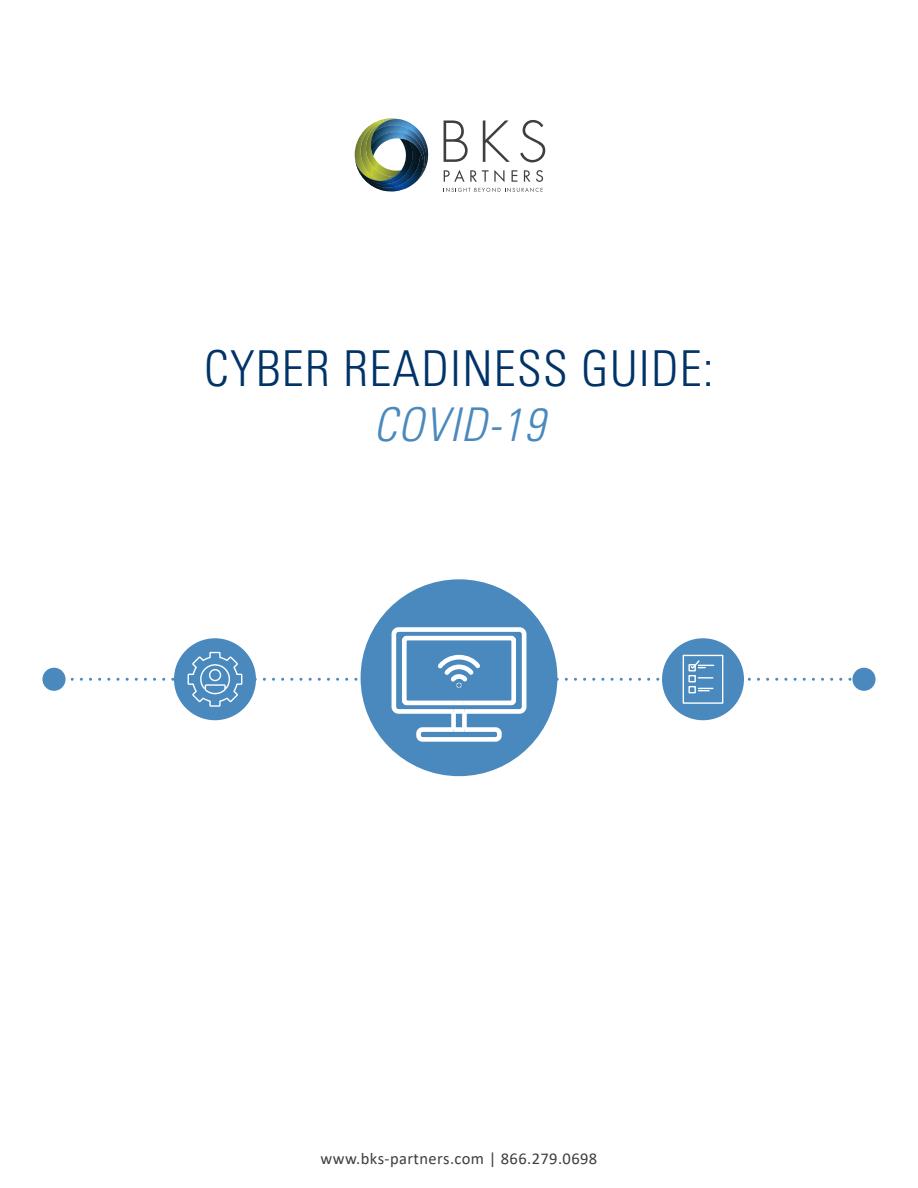
<style>
.page{position:relative;width:918px;height:1188px;background:#fff}
.page>*{position:absolute;margin:0;border:0;box-sizing:border-box;transform-origin:0 0}
.t1{font:300 condensed 49.5px "Univers LT Std";letter-spacing:.025em;color:#003367}
.t2{font:italic 300 condensed 46.5px "Univers LT Std";letter-spacing:.025em;color:#4a89be}
.t3{font:16.5px "Calibri";letter-spacing:.025em;color:#3e3e3e}
</style>
<div class="page">
<div style="left:361px;top:579px;width:196px;height:197px;background:#4a89be;border-radius:50%"></div>
<svg style="left:446px;top:188px;width:97px;height:4px"></svg>
<svg style="left:444px;top:170px;width:61px;height:12px"></svg>
<svg style="left:512px;top:170px;width:5px;height:12px"></svg>
<svg style="left:524px;top:170px;width:6px;height:12px"></svg>
<svg style="left:536px;top:170px;width:7px;height:12px"></svg>
<svg style="left:444px;top:120px;width:24px;height:42px"></svg>
<svg style="left:483px;top:120px;width:27px;height:42px"></svg>
<svg style="left:520px;top:120px;width:25px;height:42px"></svg>
<img style="left:355px;top:118px;width:74px;height:74px">
<div style="left:174px;top:638px;width:82px;height:82px;background:#4a89be;border-radius:50%"></div>
<div style="left:662px;top:638px;width:82px;height:82px;background:#4a89be;border-radius:50%"></div>
<div style="left:42px;top:668px;width:24px;height:23px;background:#4a89be;border-radius:50%"></div>
<div style="left:852px;top:668px;width:24px;height:23px;background:#4a89be;border-radius:50%"></div>
<div style="left:392px;top:627px;width:134px;height:87px;border:5px solid #fff;border-radius:5px"></div>
<div style="left:462px;top:711px;width:5px;height:19px;background:#fff"></div>
<div style="left:451px;top:711px;width:5px;height:19px;background:#fff"></div>
<div style="left:416px;top:727px;width:86px;height:15px;border:5px solid #fff;border-radius:4px"></div>
<div style="left:402px;top:636px;width:114px;height:69px;border:5px solid #fff;border-radius:2px"></div>
<svg style="left:63px;top:651px;width:802px;height:56px"></svg>
<h1 class="t1" style="left:204px;top:338px;width:511px">CYBER READINESS GUIDE:</h1>
<h2 class="t2" style="left:374px;top:397px;width:172px">COVID-19</h2>
<p class="t3" style="left:321px;top:1147px;width:278px">www.bks-partners.com | 866.279.0698</p>
</div>
